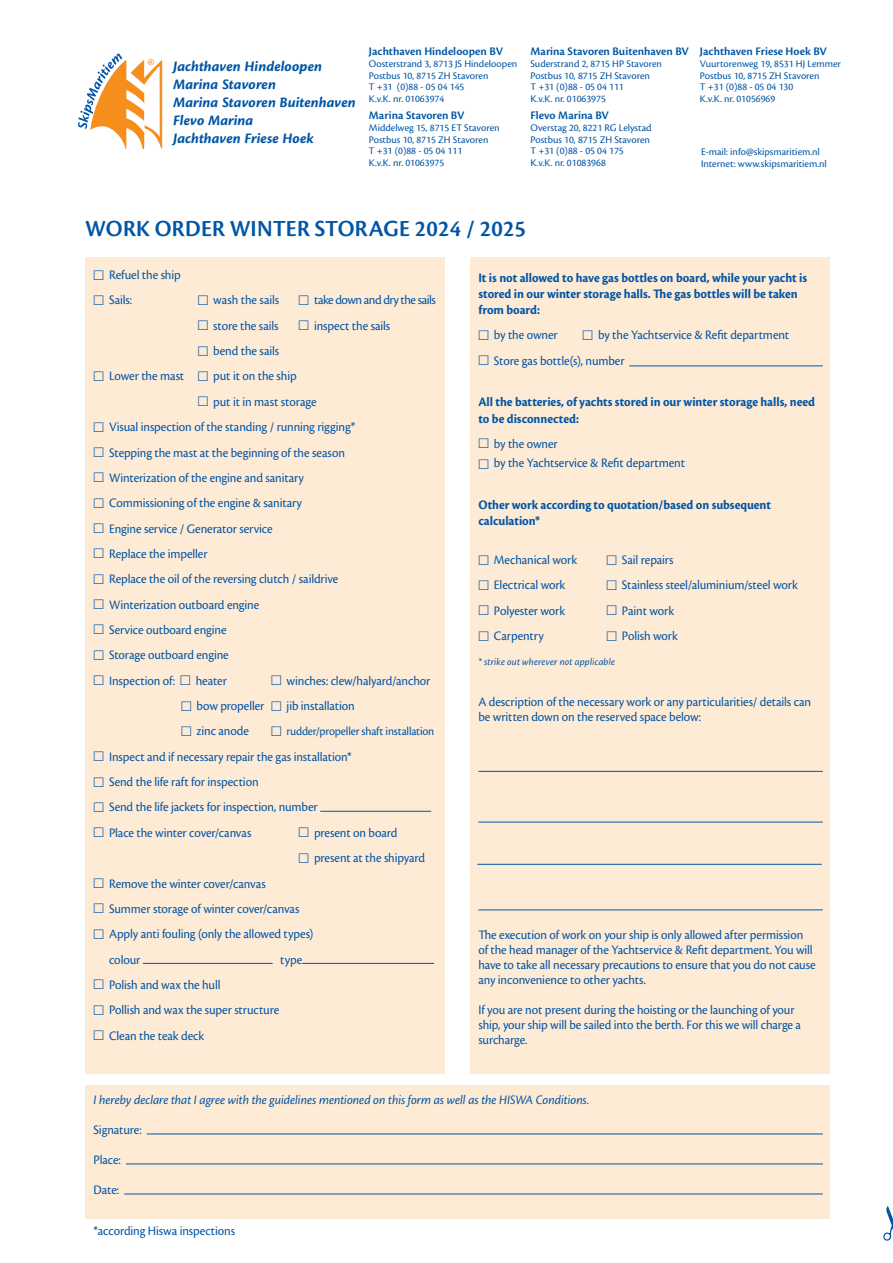
<style>
.page{position:relative;width:893px;height:1263px;background:#fff}
.page>*{position:absolute;margin:0;border:0;box-sizing:border-box;transform-origin:0 0}
.t1{font:24px "Cronos Pro Semibold Subh";letter-spacing:.01em;color:#0155a5}
.t2{font:15.15px/18.1px "Cronos Pro Bold Capt It";color:#0155a5}
.t3{font:13.5px/15px "Cronos Pro";letter-spacing:-.01em;color:#0155a5;scale:.95 1}
.t4{font:700 13.5px/16.2px "Cronos Pro";letter-spacing:-.005em;color:#0155a5;scale:.95 1}
.t5{font:italic 13.5px "Cronos Pro";letter-spacing:-.005em;color:#0155a5;scale:.95 1}
.t6{font:13.5px "Cronos Pro";letter-spacing:-.04em;color:#0155a5;scale:.95 1}
.t7{font:12.45px "Cronos Pro";letter-spacing:-.015em;color:#0155a5;scale:.95 1}
.t8{font:600 12px "Cronos Pro";color:#0155a5}
.t9{font:10.5px/11.6px "Cronos Pro";color:#0155a5}
.t10{font:italic 10.5px "Cronos Pro";letter-spacing:.015em;color:#0155a5;scale:.95 1}
</style>
<div class="page">
<div style="left:85px;top:1085px;width:744px;height:133px;background:#feebd6"></div>
<div style="left:85px;top:258px;width:359px;height:816px;background:#feebd6"></div>
<hr style="left:320px;top:811px;width:111px;height:1px;background:#0155a5">
<hr style="left:143px;top:963px;width:130px;height:1px;background:#0155a5">
<hr style="left:302px;top:963px;width:132px;height:1px;background:#0155a5">
<div style="left:470px;top:258px;width:359px;height:816px;background:#feebd6"></div>
<hr style="left:478px;top:771px;width:345px;height:1px;background:#0155a5">
<hr style="left:478px;top:822px;width:345px;height:1px;background:#0155a5">
<hr style="left:478px;top:910px;width:345px;height:1px;background:#0155a5">
<hr style="left:147px;top:1134px;width:676px;height:1px;background:#0155a5">
<hr style="left:126px;top:1164px;width:697px;height:1px;background:#0155a5">
<hr style="left:124px;top:1194px;width:699px;height:1px;background:#0155a5">
<svg style="left:883px;top:1206px;width:10px;height:35px"></svg>
<svg style="left:78px;top:54px;width:84px;height:95px"></svg>
<hr style="left:629px;top:366px;width:194px;height:1px;background:#0155a5">
<hr style="left:477px;top:864px;width:345px;height:1px;background:#0155a5">
<p class="t2" style="left:173px;top:57px;width:184px">Jachthaven Hindeloopen<br>Marina Stavoren<br>Marina Stavoren Buitenhaven<br>Flevo Marina<br>Jachthaven Friese Hoek</p>
<p class="t8" style="left:369px;top:45px;width:136px">Jachthaven Hindeloopen BV</p>
<p class="t9" style="left:369px;top:58px;width:150px">Oosterstrand 3, 8713 JS Hindeloopen<br>Postbus 10, 8715 ZH Stavoren<br>T +31 (0)88 - 05 04 145<br>K.v.K. nr. 01063974</p>
<p class="t8" style="left:369px;top:109px;width:97px">Marina Stavoren BV</p>
<p class="t9" style="left:369px;top:122px;width:132px">Middelweg 15, 8715 ET Stavoren<br>Postbus 10, 8715 ZH Stavoren<br>T +31 (0)88 - 05 04 111<br>K.v.K. nr. 01063975</p>
<p class="t8" style="left:530px;top:45px;width:160px">Marina Stavoren Buitenhaven BV</p>
<p class="t9" style="left:530px;top:58px;width:133px">Suderstrand 2, 8715 HP Stavoren<br>Postbus 10, 8715 ZH Stavoren<br>T +31 (0)88 - 05 04 111<br>K.v.K. nr. 01063975</p>
<p class="t8" style="left:530px;top:109px;width:80px">Flevo Marina BV</p>
<p class="t9" style="left:530px;top:122px;width:123px">Overstag 20, 8221 RG Lelystad<br>Postbus 10, 8715 ZH Stavoren<br>T +31 (0)88 - 05 04 175<br>K.v.K. nr. 01083968</p>
<p class="t8" style="left:700px;top:45px;width:129px">Jachthaven Friese Hoek BV</p>
<p class="t9" style="left:700px;top:58px;width:143px">Vuurtorenweg 19, 8531 HJ Lemmer<br>Postbus 10, 8715 ZH Stavoren<br>T +31 (0)88 - 05 04 130<br>K.v.K. nr. 01056969</p>
<p class="t9" style="left:701px;top:146px;width:127px">E-mail: info@skipsmaritiem.nl<br>Internet: www.skipsmaritiem.nl</p>
<h1 class="t1" style="left:85px;top:215px;width:442px">WORK ORDER WINTER STORAGE 2024 / 2025</h1>
<p class="t3" style="left:94px;top:267px;width:93px">• Refuel the ship</p>
<p class="t3" style="left:94px;top:293px;width:42px">• Sails:</p>
<p class="t3" style="left:198px;top:293px;width:87px">• wash the sails</p>
<p class="t6" style="left:298px;top:292px;width:146px">• take down and dry the sails</p>
<p class="t3" style="left:198px;top:318px;width:86px">• store the sails</p>
<p class="t3" style="left:298px;top:318px;width:98px">• inspect the sails</p>
<p class="t3" style="left:198px;top:343px;width:87px">• bend the sails</p>
<p class="t3" style="left:94px;top:369px;width:215px">• Lower the mast • put it on the ship</p>
<p class="t3" style="left:198px;top:394px;width:127px">• put it in mast storage</p>
<p class="t3" style="left:94px;top:419px;width:277px">• Visual inspection of the standing / running rigging*</p>
<p class="t3" style="left:94px;top:445px;width:266px">• Stepping the mast at the beginning of the season</p>
<p class="t3" style="left:94px;top:470px;width:223px">• Winterization of the engine and sanitary</p>
<p class="t3" style="left:94px;top:495px;width:221px">• Commissioning of the engine &amp; sanitary</p>
<p class="t3" style="left:94px;top:521px;width:190px">• Engine service / Generator service</p>
<p class="t3" style="left:94px;top:546px;width:122px">• Replace the impeller</p>
<p class="t3" style="left:94px;top:572px;width:259px">• Replace the oil of the reversing clutch / saildrive</p>
<p class="t3" style="left:94px;top:597px;width:176px">• Winterization outboard engine</p>
<p class="t3" style="left:94px;top:622px;width:142px">• Service outboard engine</p>
<p class="t3" style="left:94px;top:648px;width:144px">• Storage outboard engine</p>
<p class="t3" style="left:94px;top:673px;width:142px">• Inspection of: • heater</p>
<p class="t3" style="left:271px;top:673px;width:169px">• winches: clew/halyard/anchor</p>
<p class="t3" style="left:181px;top:698px;width:184px">• bow propeller • jib installation</p>
<p class="t3" style="left:181px;top:724px;width:73px">• zinc anode</p>
<p class="t7" style="left:271px;top:724px;width:173px">• rudder/propeller shaft installation</p>
<p class="t3" style="left:94px;top:749px;width:273px">• Inspect and if necessary repair the gas installation*</p>
<p class="t3" style="left:94px;top:774px;width:175px">• Send the life raft for inspection</p>
<p class="t3" style="left:94px;top:800px;width:237px">• Send the life jackets for inspection, number</p>
<p class="t3" style="left:94px;top:825px;width:168px">• Place the winter cover/canvas</p>
<p class="t3" style="left:298px;top:825px;width:106px">• present on board</p>
<p class="t3" style="left:298px;top:850px;width:135px">• present at the shipyard</p>
<p class="t3" style="left:94px;top:876px;width:183px">• Remove the winter cover/canvas</p>
<p class="t3" style="left:94px;top:901px;width:218px">• Summer storage of winter cover/canvas</p>
<p class="t3" style="left:109px;top:921px;width:217px;line-height:25.3px;text-indent:-16px">• Apply anti fouling (only the allowed types) colour</p>
<p class="t3" style="left:280px;top:952px;width:25px">type</p>
<p class="t3" style="left:94px;top:977px;width:135px">• Polish and wax the hull</p>
<p class="t3" style="left:94px;top:1002px;width:197px">• Pollish and wax the super structure</p>
<p class="t3" style="left:94px;top:1028px;width:118px">• Clean the teak deck</p>
<p class="t4" style="left:478px;top:270px;width:348px">It is not allowed to have gas bottles on board, while your yacht is stored in our winter storage halls. The gas bottles will be taken from board:</p>
<p class="t3" style="left:478px;top:328px;width:85px">• by the owner</p>
<p class="t3" style="left:583px;top:328px;width:219px">• by the Yachtservice &amp; Refit department</p>
<p class="t3" style="left:478px;top:353px;width:155px">• Store gas bottle(s), number</p>
<p class="t4" style="left:478px;top:394px;width:356px">All the batteries, of yachts stored in our winter storage halls, need to be disconnected:</p>
<p class="t3" style="left:478px;top:436px;width:85px">• by the owner</p>
<p class="t3" style="left:478px;top:456px;width:219px">• by the Yachtservice &amp; Refit department</p>
<p class="t4" style="left:478px;top:497px;width:310px">Other work according to quotation/based on subsequent calculation*</p>
<p class="t3" style="left:478px;top:552px;width:106px">• Mechanical work</p>
<p class="t3" style="left:606px;top:552px;width:72px">• Sail repairs</p>
<p class="t3" style="left:478px;top:578px;width:93px">• Electrical work</p>
<p class="t3" style="left:606px;top:578px;width:203px">• Stainless steel/aluminium/steel work</p>
<p class="t3" style="left:478px;top:603px;width:93px">• Polyester work</p>
<p class="t3" style="left:606px;top:603px;width:73px">• Paint work</p>
<p class="t3" style="left:478px;top:628px;width:70px">• Carpentry</p>
<p class="t3" style="left:606px;top:628px;width:77px">• Polish work</p>
<p class="t10" style="left:478px;top:656px;width:145px">* strike out wherever not applicable</p>
<p class="t3" style="left:478px;top:694px;width:352px">A description of the necessary work or any particularities/ details can be written down on the reserved space below:</p>
<p class="t3" style="left:478px;top:927px;width:357px">The execution of work on your ship is only allowed after permission of the head manager of the Yachtservice &amp; Refit department. You will have to take all necessary precautions to ensure that you do not cause any inconvenience to other yachts.</p>
<p class="t3" style="left:478px;top:1002px;width:341px">If you are not present during the hoisting or the launching of your ship, your ship will be sailed into the berth. For this we will charge a surcharge.</p>
<p class="t5" style="left:94px;top:1092px;width:523px">I hereby declare that I agree with the guidelines mentioned on this form as well as the HISWA Conditions.</p>
<p class="t3" style="left:94px;top:1122px;width:52px">Signature:</p>
<p class="t3" style="left:94px;top:1152px;width:30px">Place:</p>
<p class="t3" style="left:94px;top:1182px;width:28px">Date:</p>
<p class="t3" style="left:94px;top:1223px;width:150px">*according Hiswa inspections</p>
</div>
